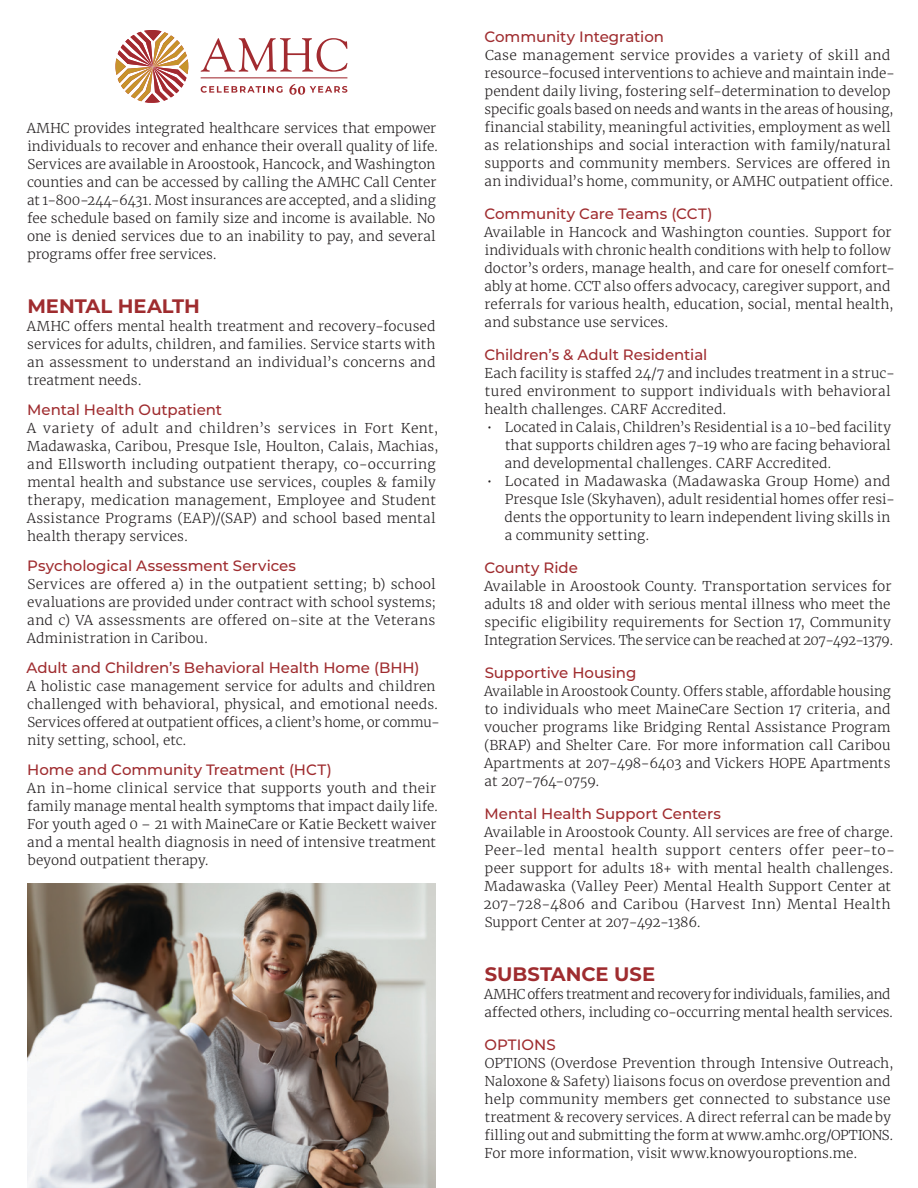
<style>
.page{position:relative;width:918px;height:1188px;background:#fff}
.page>*{position:absolute;margin:0;border:0;box-sizing:border-box;transform-origin:0 0}
.t1{font:700 19.5px "Montserrat";color:#9f2c2f}
.t2{font:500 15px "Montserrat";letter-spacing:-.005em;color:#9f2c2f}
.t3{font:300 13.5px/18px "Merriweather";letter-spacing:.005em;color:#231f20}
.t4{font:300 13.5px/18px "Merriweather";letter-spacing:-.015em;color:#231f20}
</style>
<div class="page">
<img style="left:27px;top:884px;width:409px;height:304px">
<svg style="left:116px;top:30px;width:72px;height:73px"></svg>
<svg style="left:201px;top:38px;width:147px;height:34px"></svg>
<svg style="left:201px;top:86px;width:82px;height:7px"></svg>
<svg style="left:289px;top:84px;width:58px;height:11px"></svg>
<hr style="left:201px;top:77px;width:146px;height:1px;background:#a22b30">
<p class="t3" style="left:27px;top:119px;width:413px">AMHC provides integrated healthcare services that empower individuals to recover and enhance their overall quality of life.<br>Services are available in Aroostook, Hancock, and Washington counties and can be accessed by calling the AMHC Call Center at 1-800-244-6431. Most insurances are accepted, and a sliding fee schedule based on family size and income is available. No one is denied services due to an inability to pay, and several programs offer free services.</p>
<h1 class="t1" style="left:27px;top:292px;width:174px">MENTAL HEALTH</h1>
<p class="t3" style="left:27px;top:317px;width:410px;text-align:justify">AMHC offers mental health treatment and recovery-focused services for adults, children, and families. Service starts with an assessment to understand an individual’s concerns and treatment needs.</p>
<p class="t2" style="left:27px;top:399px;width:196px">Mental Health Outpatient</p>
<p class="t3" style="left:27px;top:419px;width:413px">A variety of adult and children’s services in Fort Kent, Madawaska, Caribou, Presque Isle, Houlton, Calais, Machias, and Ellsworth including outpatient therapy, co-occurring mental health and substance use services, couples &amp; family therapy, medication management, Employee and Student Assistance Programs (EAP)/(SAP) and school based mental health therapy services.</p>
<p class="t2" style="left:27px;top:555px;width:270px">Psychological Assessment Services</p>
<p class="t3" style="left:27px;top:575px;width:411px;text-align:justify">Services are offered a) in the outpatient setting; b) school evaluations are provided under contract with school systems; and c) VA assessments are offered on-site at the Veterans Administration in Caribou.</p>
<p class="t2" style="left:26px;top:657px;width:395px">Adult and Children’s Behavioral Health Home (BHH)</p>
<p class="t3" style="left:27px;top:677px;width:415px">A holistic case management service for adults and children challenged with behavioral, physical, and emotional needs.<br>Services offered at outpatient offices, a client’s home, or commu&shy;nity setting, school, etc.</p>
<p class="t2" style="left:27px;top:759px;width:306px">Home and Community Treatment (HCT)</p>
<p class="t3" style="left:27px;top:779px;width:413px">An in-home clinical service that supports youth and their family manage mental health symptoms that impact daily life.<br>For youth aged 0 – 21 with MaineCare or Katie Beckett waiver and a mental health diagnosis in need of intensive treatment beyond outpatient therapy.</p>
<p class="t2" style="left:484px;top:26px;width:181px">Community Integration</p>
<p class="t3" style="left:485px;top:46px;width:412px">Case management service provides a variety of skill and resource-focused interventions to achieve and maintain inde&shy;pendent daily living, fostering self-determination to develop specific goals based on needs and wants in the areas of housing, financial stability, meaningful activities, employment as well as relationships and social interaction with family/natural supports and community members. Services are offered in an individual’s home, community, or AMHC outpatient office.</p>
<p class="t2" style="left:484px;top:203px;width:230px">Community Care Teams (CCT)</p>
<p class="t3" style="left:484px;top:223px;width:412px">Available in Hancock and Washington counties. Support for individuals with chronic health conditions with help to follow doctor’s orders, manage health, and care for oneself comfort&shy;ably at home. CCT also offers advocacy, caregiver support, and referrals for various health, education, social, mental health, and substance use services.</p>
<p class="t2" style="left:484px;top:344px;width:225px">Children’s &amp; Adult Residential</p>
<p class="t3" style="left:485px;top:364px;width:412px">Each facility is staffed 24/7 and includes treatment in a struc&shy;tured environment to support individuals with behavioral health challenges. CARF Accredited.</p>
<p class="t3" style="left:505px;top:418px;width:388px;text-align:justify;text-indent:-18px">• Located in Calais, Children’s Residential is a 10-bed facility that supports children ages 7-19 who are facing behavioral and developmental challenges. CARF Accredited.</p>
<p class="t3" style="left:505px;top:472px;width:392px;text-indent:-18px">• Located in Madawaska (Madawaska Group Home) and Presque Isle (Skyhaven), adult residential homes offer resi&shy;dents the opportunity to learn independent living skills in a community setting.</p>
<p class="t2" style="left:484px;top:557px;width:95px">County Ride</p>
<p class="t3" style="left:484px;top:577px;width:411px">Available in Aroostook County. Transportation services for adults 18 and older with serious mental illness who meet the specific eligibility requirements for Section 17, Community Integration Services. The service can be reached at 207-492-1379.</p>
<p class="t2" style="left:485px;top:662px;width:153px">Supportive Housing</p>
<p class="t3" style="left:484px;top:682px;width:408px;text-align:justify">Available in Aroostook County. Offers stable, affordable housing to individuals who meet MaineCare Section 17 criteria, and voucher programs like Bridging Rental Assistance Program (BRAP) and Shelter Care. For more information call Caribou Apartments at 207-498-6403 and Vickers HOPE Apartments at 207-764-0759.</p>
<p class="t2" style="left:485px;top:803px;width:238px">Mental Health Support Centers</p>
<p class="t3" style="left:483px;top:823px;width:413px">Available in Aroostook County. All services are free of charge.<br>Peer-led mental health support centers offer peer-to&shy;peer support for adults 18+ with mental health challenges.<br>Madawaska (Valley Peer) Mental Health Support Center at 207-728-4806 and Caribou (Harvest Inn) Mental Health Support Center at 207-492-1386.</p>
<h1 class="t1" style="left:485px;top:960px;width:172px">SUBSTANCE USE</h1>
<p class="t4" style="left:484px;top:985px;width:411px">AMHC offers treatment and recovery for individuals, families, and affected others, including co-occurring mental health services.</p>
<p class="t2" style="left:484px;top:1034px;width:73px">OPTIONS</p>
<p class="t3" style="left:484px;top:1054px;width:411px">OPTIONS (Overdose Prevention through Intensive Outreach, Naloxone &amp; Safety) liaisons focus on overdose prevention and help community members get connected to substance use treatment &amp; recovery services. A direct referral can be made by filling out and submitting the form at www.amhc.org/OPTIONS.<br>For more information, visit www.knowyouroptions.me.</p>
</div>
